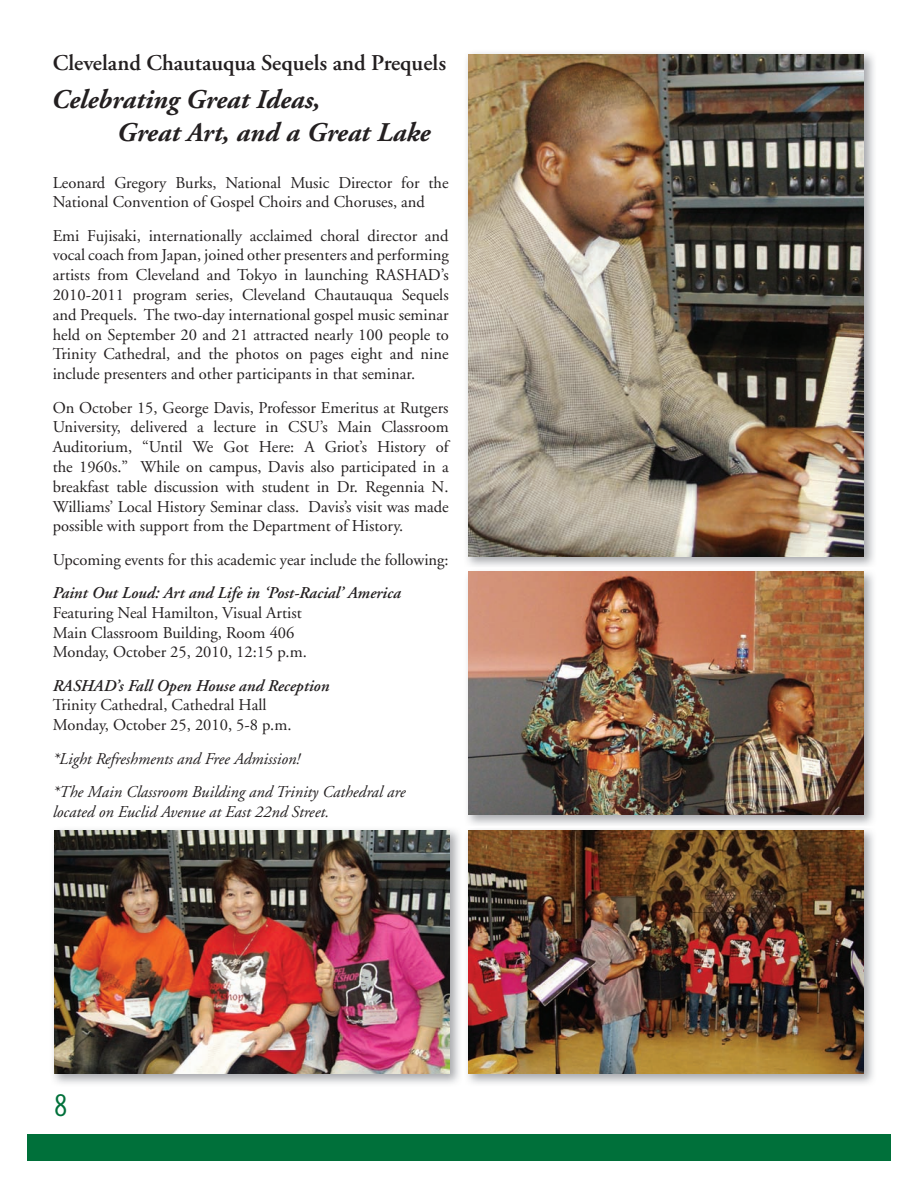
<style>
.page{position:relative;width:918px;height:1188px;background:#fff}
.page>*{position:absolute;margin:0;border:0;box-sizing:border-box;transform-origin:0 0}
.t1{font:30px "Trade Gothic LT Std Cn 18";color:#00703a}
.t2{font:italic 700 27px/32.4px "Adobe Garamond";color:#231f20}
.t3{font:600 22.5px "Adobe Garamond";color:#231f20}
.t4{font:16.5px/19.8px "Adobe Garamond";color:#231f20}
.t5{font:italic 16.5px/33.3px "Adobe Garamond";color:#231f20}
.t6{font:italic 600 16.5px "Adobe Garamond";color:#231f20}
</style>
<div class="page">
<div style="left:27px;top:1134px;width:864px;height:27px;background:#00703a"></div>
<img style="left:53px;top:829px;width:407px;height:255px">
<img style="left:54px;top:831px;width:396px;height:243px">
<img style="left:467px;top:571px;width:407px;height:513px">
<img style="left:468px;top:831px;width:396px;height:243px">
<img style="left:467px;top:826px;width:407px;height:1px">
<img style="left:468px;top:572px;width:396px;height:243px">
<img style="left:466px;top:53px;width:359px;height:513px">
<img style="left:825px;top:53px;width:49px;height:513px">
<img style="left:468px;top:54px;width:396px;height:502px">
<h3 class="t3" style="left:53px;top:51px;width:395px">Cleveland Chautauqua Sequels and Prequels</h3>
<h2 class="t2" style="left:117px;top:84px;width:315px;text-indent:-65px">Celebrating Great Ideas,<br>Great Art, and a Great Lake</h2>
<p class="t4" style="left:53px;top:173px;width:397px">Leonard Gregory Burks, National Music Director for the<br>National Convention of Gospel Choirs and Choruses, and</p>
<p class="t4" style="left:53px;top:226px;width:398px;text-align:justify">Emi Fujisaki, internationally acclaimed choral director and vocal coach from Japan, joined other presenters and performing artists from Cleveland and Tokyo in launching RASHAD’s 2010-2011 program series, Cleveland Chautauqua Sequels and Prequels. The two-day international gospel music seminar held on September 20 and 21 attracted nearly 100 people to Trinity Cathedral, and the photos on pages eight and nine include presenters and other participants in that seminar.</p>
<p class="t4" style="left:53px;top:398px;width:398px;text-align:justify">On October 15, George Davis, Professor Emeritus at Rutgers University, delivered a lecture in CSU’s Main Classroom Auditorium, “Until We Got Here: A Griot’s History of the 1960s.” While on campus, Davis also participated in a breakfast table discussion with student in Dr. Regennia N.<br>Williams’ Local History Seminar class. Davis’s visit was made possible with support from the Department of History.</p>
<p class="t4" style="left:53px;top:550px;width:398px">Upcoming events for this academic year include the following:</p>
<p class="t6" style="left:53px;top:584px;width:350px">Paint Out Loud: Art and Life in ‘Post-Racial’ America</p>
<p class="t4" style="left:53px;top:603px;width:256px">Featuring Neal Hamilton, Visual Artist<br>Main Classroom Building, Room 406<br>Monday, October 25, 2010, 12:15 p.m.</p>
<p class="t6" style="left:53px;top:676px;width:278px">RASHAD’s Fall Open House and Reception</p>
<p class="t4" style="left:53px;top:696px;width:240px">Trinity Cathedral, Cathedral Hall<br>Monday, October 25, 2010, 5-8 p.m.</p>
<p class="t5" style="left:53px;top:742px;width:354px">*Light Refreshments and Free Admission!<br>*The Main Classroom Building and Trinity Cathedral are</p>
<p class="t5" style="left:53px;top:795px;width:278px">located on Euclid Avenue at East 22nd Street.</p>
<h1 class="t1" style="left:54px;top:1087px;width:15px">8</h1>
</div>
